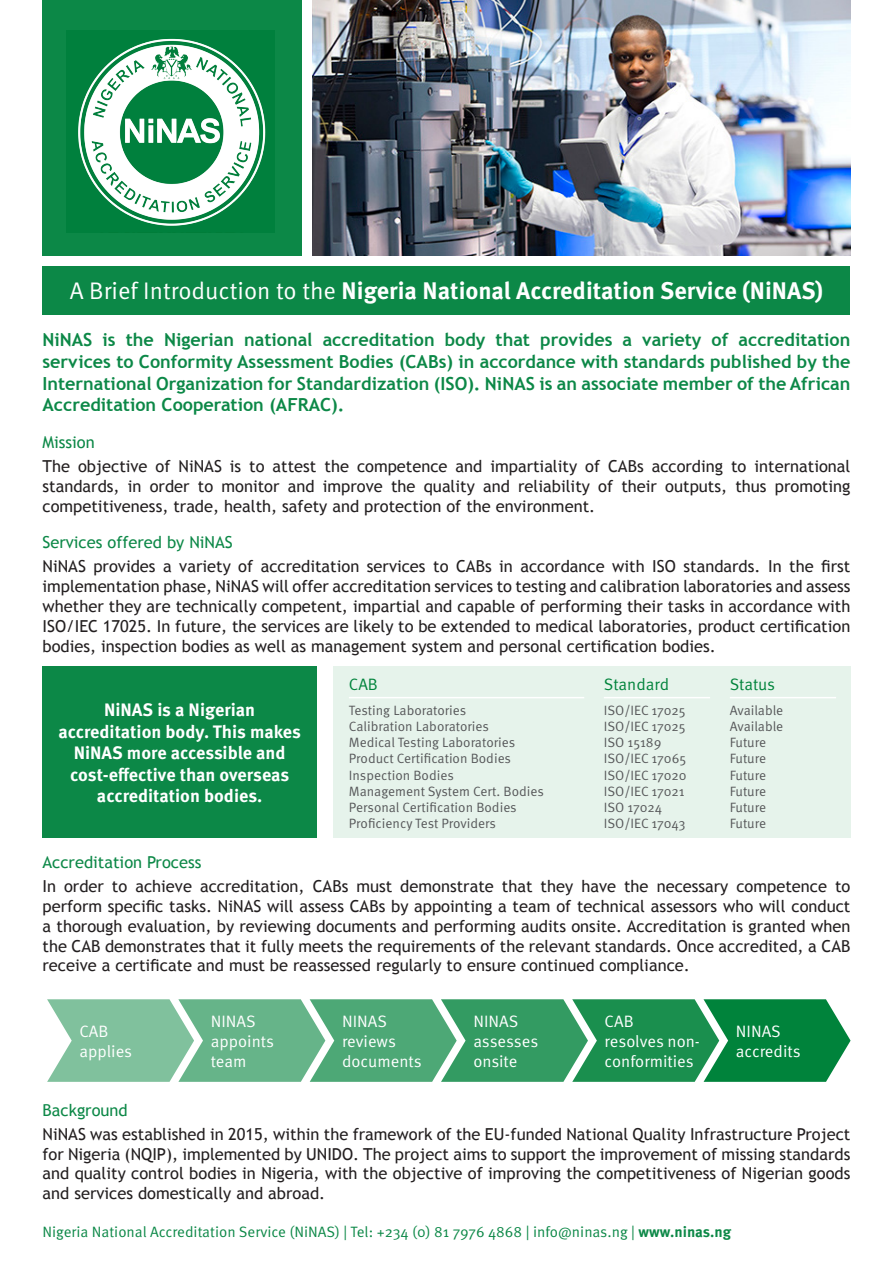
<style>
.page{position:relative;width:893px;height:1263px;background:#fff}
.page>*{position:absolute;margin:0;border:0;box-sizing:border-box;transform-origin:0 0}
.t1{font:700 24px "Meta Pro";color:#fff}
.t2{font:700 18px/21.6px "Trebuchet MS";color:#0c8847;text-align:justify}
.t3{font:700 18px/21.6px "Meta Pro";color:#fff;text-align:center}
.t4{font:16.5px/19.8px "Trebuchet MS";color:#231f20;text-align:justify}
.t5{font:16.5px/19.8px "Meta Pro";color:#fff}
.t6{font:16.5px "Trebuchet MS";color:#0c8847}
.t7{font:16.5px "Meta Pro";color:#00833b}
.t8{font:15px "Meta Pro";color:#0c8847}
.t9{font:13.5px "Meta Pro";color:#57585a}
.s1{font-weight:400}
.s2{font-weight:700}
</style>
<div class="page">
<div style="left:43px;top:666px;width:274px;height:172px;background:#0c8847"></div>
<svg style="left:47px;top:999px;width:803px;height:83px;background:#51aa79"></svg>
<div style="left:333px;top:666px;width:517px;height:172px;background:#e6f3eb"></div>
<hr style="left:349px;top:697px;width:235px;height:1px;background:#fff">
<hr style="left:604px;top:697px;width:106px;height:1px;background:#fff">
<hr style="left:730px;top:697px;width:106px;height:1px;background:#fff">
<div style="left:43px;top:266px;width:807px;height:49px;background:#0c8847"></div>
<img style="left:313px;top:0;width:537px;height:256px">
<div style="left:43px;top:0;width:259px;height:256px;background:#0c8847"></div>
<img style="left:66px;top:31px;width:208px;height:202px">
<p class="t1" style="left:70px;top:276px;width:755px"><span class="s1">A Brief Introduction to the</span> Nigeria National Accreditation Service (NiNAS)</p>
<p class="t2" style="left:43px;top:329px;width:809px">NiNAS is the Nigerian national accreditation body that provides a variety of accreditation services to Conformity Assessment Bodies (CABs) in accordance with standards published by the International Organization for Standardization (ISO). NiNAS is an associate member of the African Accreditation Cooperation (AFRAC).</p>
<p class="t6" style="left:43px;top:432px;width:54px">Mission</p>
<p class="t4" style="left:43px;top:456px;width:809px">The objective of NiNAS is to attest the competence and impartiality of CABs according to international standards, in order to monitor and improve the quality and reliability of their outputs, thus promoting competitiveness, trade, health, safety and protection of the environment.</p>
<p class="t6" style="left:43px;top:533px;width:192px">Services offered by NiNAS</p>
<p class="t4" style="left:43px;top:557px;width:809px">NiNAS provides a variety of accreditation services to CABs in accordance with ISO standards. In the first implementation phase, NiNAS will offer accreditation services to testing and calibration laboratories and assess whether they are technically competent, impartial and capable of performing their tasks in accordance with ISO/IEC 17025. In future, the services are likely to be extended to medical laboratories, product certification bodies, inspection bodies as well as management system and personal certification bodies.</p>
<p class="t3" style="left:58px;top:699px;width:244px">NiNAS is a Nigerian accreditation body. This makes<br>NiNAS more accessible and cost-effective than overseas accreditation bodies.</p>
<p class="t7" style="left:349px;top:674px;width:31px">CAB</p>
<p class="t9" style="left:349px;top:701px;width:119px">Testing Laboratories</p>
<p class="t9" style="left:349px;top:718px;width:142px">Calibration Laboratories</p>
<p class="t9" style="left:349px;top:734px;width:168px">Medical Testing Laboratories</p>
<p class="t9" style="left:349px;top:750px;width:164px">Product Certification Bodies</p>
<p class="t9" style="left:349px;top:766px;width:106px">Inspection Bodies</p>
<p class="t9" style="left:349px;top:782px;width:197px">Management System Cert. Bodies</p>
<p class="t9" style="left:349px;top:799px;width:169px">Personal Certification Bodies</p>
<p class="t9" style="left:349px;top:815px;width:149px">Proficiency Test Providers</p>
<p class="t7" style="left:604px;top:674px;width:67px">Standard</p>
<p class="t9" style="left:604px;top:701px;width:83px">ISO/IEC 17025</p>
<p class="t9" style="left:604px;top:718px;width:83px">ISO/IEC 17025</p>
<p class="t9" style="left:604px;top:734px;width:59px">ISO 15189</p>
<p class="t9" style="left:604px;top:750px;width:84px">ISO/IEC 17065</p>
<p class="t9" style="left:604px;top:766px;width:84px">ISO/IEC 17020</p>
<p class="t9" style="left:604px;top:782px;width:82px">ISO/IEC 17021</p>
<p class="t9" style="left:604px;top:799px;width:60px">ISO 17024</p>
<p class="t9" style="left:604px;top:815px;width:83px">ISO/IEC 17043</p>
<p class="t7" style="left:730px;top:674px;width:47px">Status</p>
<p class="t9" style="left:730px;top:701px;width:55px">Available</p>
<p class="t9" style="left:730px;top:718px;width:55px">Available</p>
<p class="t9" style="left:730px;top:734px;width:38px">Future</p>
<p class="t9" style="left:730px;top:750px;width:38px">Future</p>
<p class="t9" style="left:730px;top:766px;width:38px">Future</p>
<p class="t9" style="left:730px;top:782px;width:38px">Future</p>
<p class="t9" style="left:730px;top:799px;width:38px">Future</p>
<p class="t9" style="left:730px;top:815px;width:38px">Future</p>
<p class="t6" style="left:43px;top:852px;width:160px">Accreditation Process</p>
<p class="t4" style="left:43px;top:877px;width:809px">In order to achieve accreditation, CABs must demonstrate that they have the necessary competence to perform specific tasks. NiNAS will assess CABs by appointing a team of technical assessors who will conduct a thorough evaluation, by reviewing documents and performing audits onsite. Accreditation is granted when the CAB demonstrates that it fully meets the requirements of the relevant standards. Once accredited, a CAB receive a certificate and must be reassessed regularly to ensure continued compliance.</p>
<p class="t5" style="left:79px;top:1022px;width:31px">CAB</p>
<p class="t5" style="left:79px;top:1041px;width:54px">applies</p>
<p class="t5" style="left:211px;top:1012px;width:65px">NINAS appoints</p>
<p class="t5" style="left:211px;top:1051px;width:37px">team</p>
<p class="t5" style="left:342px;top:1012px;width:46px">NINAS</p>
<p class="t5" style="left:342px;top:1032px;width:55px">reviews</p>
<p class="t5" style="left:342px;top:1051px;width:81px">documents</p>
<p class="t5" style="left:473px;top:1012px;width:66px">NINAS assesses onsite</p>
<p class="t5" style="left:605px;top:1012px;width:31px">CAB</p>
<p class="t5" style="left:605px;top:1032px;width:97px">resolves non&shy;conformities</p>
<p class="t5" style="left:736px;top:1022px;width:66px">NINAS accredits</p>
<p class="t6" style="left:43px;top:1100px;width:87px">Background</p>
<p class="t4" style="left:43px;top:1124px;width:809px">NiNAS was established in 2015, within the framework of the EU-funded National Quality Infrastructure Project for Nigeria (NQIP), implemented by UNIDO. The project aims to support the improvement of missing standards and quality control bodies in Nigeria, with the objective of improving the competitiveness of Nigerian goods and services domestically and abroad.</p>
<p class="t8" style="left:43px;top:1222px;width:690px">Nigeria National Accreditation Service (NiNAS) | Tel: +234 (0) 81 7976 4868 | info@ninas.ng | <span class="s2">www.ninas.ng</span></p>
</div>
